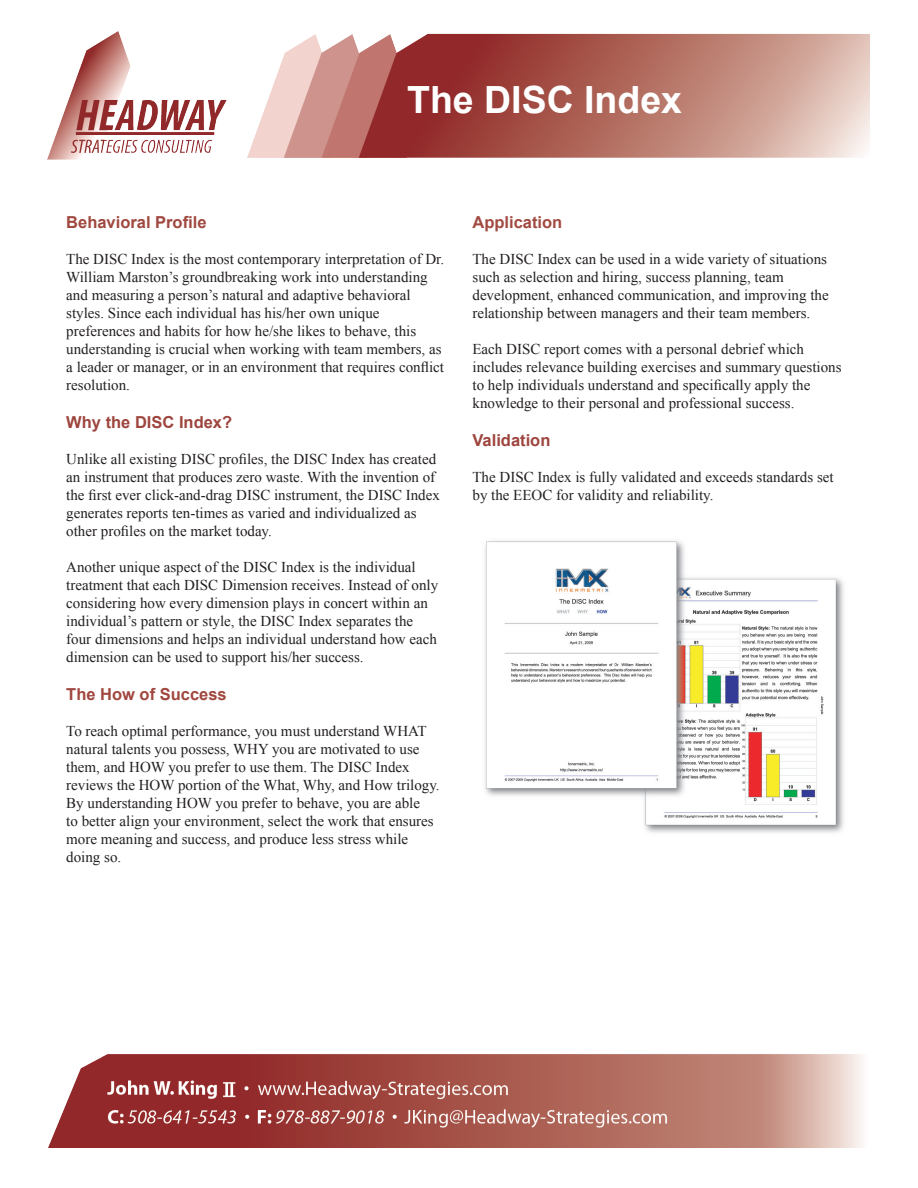
<style>
.page{position:relative;width:918px;height:1188px;background:#fff}
.page>*{position:absolute;margin:0;border:0;box-sizing:border-box;transform-origin:0 0}
.t1{font:700 37.5px "Arial";color:#fff}
.t2{font:700 16.5px "Arial";color:#9e453e}
.t3{font:700 16.5px "Arial";color:#a0483f}
.t4{font:700 16.5px "Arial";color:#a0473f}
.t5{font:700 16.5px "Arial";color:#a14a41}
.t6{font:15px/18px "Times New Roman";color:#231f20}
</style>
<div class="page">
<img style="left:47px;top:32px;width:822px;height:1116px">
<img style="left:472px;top:528px;width:378px;height:312px">
<p class="t1" style="left:407px;top:74px;width:277px">The DISC Index</p>
<p class="t3" style="left:66px;top:211px;width:142px">Behavioral Profile</p>
<p class="t6" style="left:66px;top:250px;width:379px">The DISC Index is the most contemporary interpretation of Dr.<br>William Marston’s groundbreaking work into understanding and measuring a person’s natural and adaptive behavioral styles. Since each individual has his/her own unique preferences and habits for how he/she likes to behave, this understanding is crucial when working with team members, as a leader or manager, or in an environment that requires conflict resolution.</p>
<p class="t2" style="left:66px;top:411px;width:167px">Why the DISC Index?</p>
<p class="t6" style="left:66px;top:450px;width:375px">Unlike all existing DISC profiles, the DISC Index has created an instrument that produces zero waste. With the invention of the first ever click-and-drag DISC instrument, the DISC Index generates reports ten-times as varied and individualized as other profiles on the market today.</p>
<p class="t6" style="left:66px;top:558px;width:374px">Another unique aspect of the DISC Index is the individual treatment that each DISC Dimension receives. Instead of only considering how every dimension plays in concert within an individual’s pattern or style, the DISC Index separates the four dimensions and helps an individual understand how each dimension can be used to support his/her success.</p>
<p class="t4" style="left:66px;top:683px;width:162px">The How of Success</p>
<p class="t6" style="left:66px;top:721px;width:375px">To reach optimal performance, you must understand WHAT natural talents you possess, WHY you are motivated to use them, and HOW you prefer to use them. The DISC Index reviews the HOW portion of the What, Why, and How trilogy.<br>By understanding HOW you prefer to behave, you are able<br>to better align your environment, select the work that ensures more meaning and success, and produce less stress while doing so.</p>
<p class="t5" style="left:472px;top:211px;width:91px">Application</p>
<p class="t6" style="left:472px;top:250px;width:358px">The DISC Index can be used in a wide variety of situations such as selection and hiring, success planning, team development, enhanced communication, and improving the relationship between managers and their team members.</p>
<p class="t6" style="left:472px;top:340px;width:371px">Each DISC report comes with a personal debrief which includes relevance building exercises and summary questions to help individuals understand and specifically apply the knowledge to their personal and professional success.</p>
<p class="t2" style="left:472px;top:429px;width:79px">Validation</p>
<p class="t6" style="left:472px;top:468px;width:363px">The DISC Index is fully validated and exceeds standards set by the EEOC for validity and reliability.</p>
</div>
